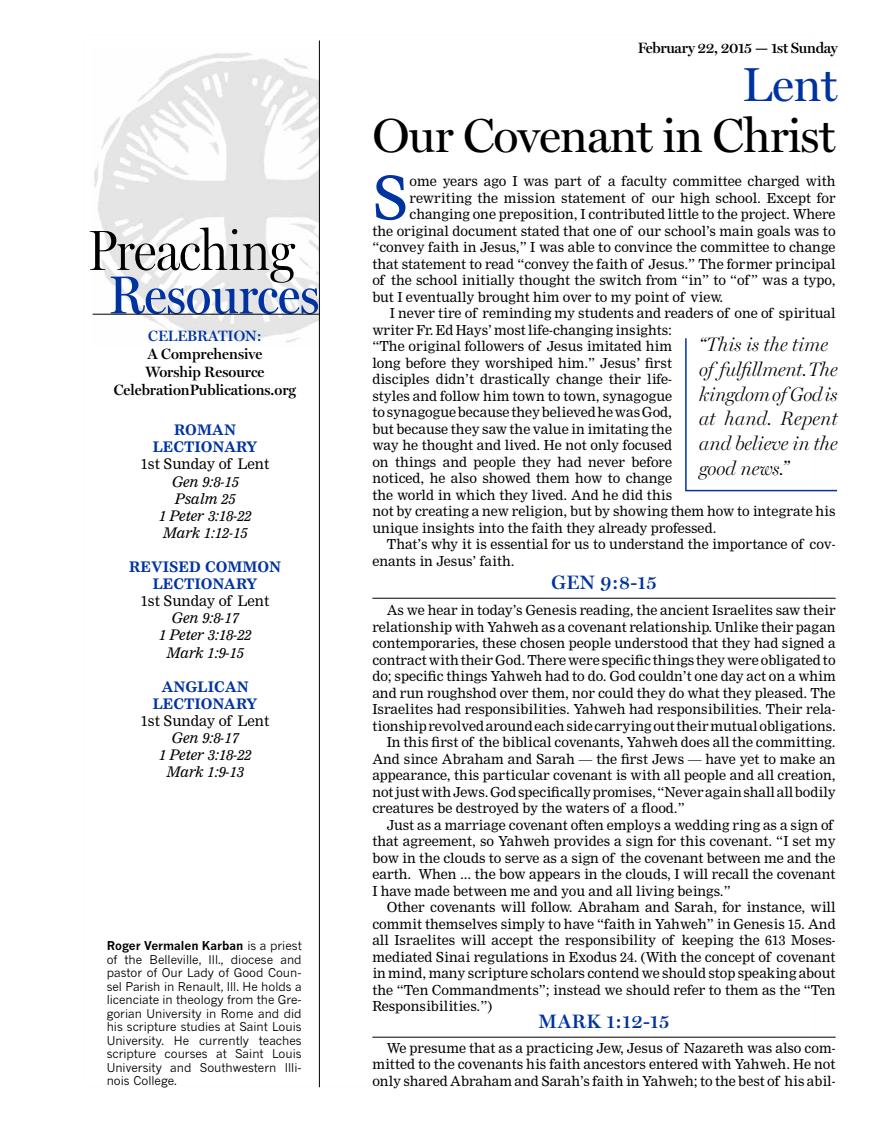
<style>
.page{position:relative;width:891px;height:1121px;background:#fff}
.page>*{position:absolute;margin:0;border:0;box-sizing:border-box;transform-origin:0 0}
.t1{font:58.2px "Nimrod";color:#0033a0}
.t2{font:48px "Miller Display";letter-spacing:-.02em;color:#000}
.t3{font:48px "Miller Display";color:#0033a0}
.t4{font:italic 300 19.5px/24.8px "Miller Display";color:#000}
.t5{font:600 19.5px "Miller Display";letter-spacing:.03em;color:#0033a0}
.t6{font:600 15px/18px "Miller Display";color:#000;text-align:center}
.t7{font:600 15px "Miller Display";letter-spacing:-.02em;color:#000}
.t8{font:600 15px "Miller Display";color:#0033a0}
.t9{font:italic 14.25px/17.1px "Nimrod";color:#000;text-align:center}
.t10{font:700 14.25px/17.1px "Nimrod";color:#0033a0;text-align:center}
.t11{font:14.25px "Nimrod";color:#000}
.t12{font:13.5px/16.5px "Nimrod";color:#000;text-align:justify}
.t13{font:12px/13.5px "News Gothic";color:#000;text-align:justify}
.s1{font-weight:700}
</style>
<div class="page">
<img style="left:92px;top:46px;width:227px;height:301px">
<svg style="left:90px;top:227px;width:228px;height:87px"></svg>
<hr style="left:93px;top:314px;width:226px;height:1px;background:#000">
<hr style="left:319px;top:40px;width:1px;height:1047px;background:#000">
<hr style="left:372px;top:598px;width:464px;height:1px;background:#000">
<hr style="left:372px;top:1036px;width:464px;height:1px;background:#000">
<svg style="left:685px;top:338px;width:152px;height:154px"></svg>
<p class="t8" style="left:148px;top:327px;width:115px">CELEBRATION:</p>
<p class="t6" style="left:114px;top:345px;width:184px">A Comprehensive<br>Worship Resource<br>CelebrationPublications.org</p>
<p class="t10" style="left:153px;top:421px;width:106px">ROMAN<br>LECTIONARY</p>
<p class="t11" style="left:141px;top:455px;width:130px">1st Sunday of Lent</p>
<p class="t9" style="left:159px;top:473px;width:94px">Gen 9:8-15<br>Psalm 25<br>1 Peter 3:18-22<br>Mark 1:12-15</p>
<p class="t10" style="left:129px;top:558px;width:154px">REVISED COMMON<br>LECTIONARY</p>
<p class="t11" style="left:141px;top:592px;width:130px">1st Sunday of Lent</p>
<p class="t9" style="left:159px;top:610px;width:94px">Gen 9:8-17<br>1 Peter 3:18-22<br>Mark 1:9-15</p>
<p class="t10" style="left:153px;top:678px;width:106px">ANGLICAN<br>LECTIONARY</p>
<p class="t11" style="left:141px;top:712px;width:130px">1st Sunday of Lent</p>
<p class="t9" style="left:159px;top:729px;width:94px">Gen 9:8-17<br>1 Peter 3:18-22<br>Mark 1:9-13</p>
<p class="t13" style="left:107px;top:938px;width:197px"><span class="s1">Roger Vermalen Karban</span> is a priest of the Belleville, Ill., diocese and pastor of Our Lady of Good Coun&shy;sel Parish in Renault, Ill. He holds a licenciate in theology from the Gre&shy;gorian University in Rome and did his scripture studies at Saint Louis University. He currently teaches scripture courses at Saint Louis University and Southwestern Illi&shy;nois College.</p>
<p class="t7" style="left:638px;top:39px;width:202px">February 22, 2015 — 1st Sunday</p>
<h2 class="t3" style="left:742px;top:56px;width:97px">Lent</h2>
<h2 class="t2" style="left:372px;top:107px;width:465px">Our Covenant in Christ</h2>
<h1 class="t1" style="left:372px;top:163px;width:37px">S</h1>
<p class="t12" style="left:410px;top:173px;width:428px">ome years ago I was part of a faculty committee charged with</p>
<p class="t12" style="left:410px;top:189px;width:428px">rewriting the mission statement of our high school. Except for</p>
<p class="t12" style="left:410px;top:206px;width:428px">changing one preposition, I contributed little to the project. Where</p>
<p class="t12" style="left:372px;top:222px;width:465px">the original document stated that one of our school’s main goals was to</p>
<p class="t12" style="left:372px;top:239px;width:465px">“convey faith in Jesus,” I was able to convince the committee to change</p>
<p class="t12" style="left:372px;top:255px;width:465px">that statement to read “convey the faith of Jesus.” The former principal</p>
<p class="t12" style="left:372px;top:272px;width:465px">of the school initially thought the switch from “in” to “of ” was a typo,</p>
<p class="t12" style="left:372px;top:288px;width:353px">but I eventually brought him over to my point of view.</p>
<p class="t12" style="left:390px;top:305px;width:447px">I never tire of reminding my students and readers of one of spiritual</p>
<p class="t12" style="left:372px;top:321px;width:301px">writer Fr. Ed Hays’ most life-changing insights:</p>
<p class="t12" style="left:372px;top:338px;width:301px">“The original followers of Jesus imitated him</p>
<p class="t12" style="left:372px;top:354px;width:301px">long before they worshiped him.” Jesus’ first</p>
<p class="t12" style="left:372px;top:371px;width:301px">disciples didn’t drastically change their life-</p>
<p class="t12" style="left:372px;top:387px;width:301px">styles and follow him town to town, synagogue</p>
<p class="t12" style="left:372px;top:404px;width:301px">to synagogue because they believed he was God,</p>
<p class="t12" style="left:372px;top:420px;width:301px">but because they saw the value in imitating the</p>
<p class="t12" style="left:372px;top:437px;width:301px">way he thought and lived. He not only focused</p>
<p class="t12" style="left:372px;top:453px;width:301px">on things and people they had never before</p>
<p class="t12" style="left:372px;top:470px;width:301px">noticed, he also showed them how to change</p>
<p class="t12" style="left:372px;top:486px;width:301px">the world in which they lived. And he did this</p>
<p class="t12" style="left:372px;top:503px;width:465px">not by creating a new religion, but by showing them how to integrate his</p>
<p class="t12" style="left:372px;top:519px;width:346px">unique insights into the faith they already professed.</p>
<p class="t12" style="left:387px;top:536px;width:450px">That’s why it is essential for us to understand the importance of cov-</p>
<p class="t12" style="left:372px;top:552px;width:144px">enants in Jesus’ faith.</p>
<h3 class="t5" style="left:551px;top:570px;width:107px">GEN 9:8-15</h3>
<p class="t12" style="left:387px;top:602px;width:450px">As we hear in today’s Genesis reading, the ancient Israelites saw their</p>
<p class="t12" style="left:372px;top:618px;width:465px">relationship with Yahweh as a covenant relationship. Unlike their pagan</p>
<p class="t12" style="left:372px;top:635px;width:465px">contemporaries, these chosen people understood that they had signed a</p>
<p class="t12" style="left:372px;top:651px;width:465px">contract with their God. There were specific things they were obligated to</p>
<p class="t12" style="left:372px;top:668px;width:465px">do; specific things Yahweh had to do. God couldn’t one day act on a whim</p>
<p class="t12" style="left:372px;top:684px;width:465px">and run roughshod over them, nor could they do what they pleased. The</p>
<p class="t12" style="left:372px;top:701px;width:465px">Israelites had responsibilities. Yahweh had responsibilities. Their rela-</p>
<p class="t12" style="left:372px;top:717px;width:465px">tionship revolved around each side carrying out their mutual obligations.</p>
<p class="t12" style="left:387px;top:734px;width:450px">In this first of the biblical covenants, Yahweh does all the committing.</p>
<p class="t12" style="left:372px;top:750px;width:465px">And since Abraham and Sarah — the first Jews — have yet to make an</p>
<p class="t12" style="left:372px;top:767px;width:465px">appearance, this particular covenant is with all people and all creation,</p>
<p class="t12" style="left:372px;top:783px;width:465px">not just with Jews. God specifically promises, “Never again shall all bodily</p>
<p class="t12" style="left:372px;top:800px;width:314px">creatures be destroyed by the waters of a flood.”</p>
<p class="t12" style="left:387px;top:816px;width:448px">Just as a marriage covenant often employs a wedding ring as a sign of</p>
<p class="t12" style="left:372px;top:833px;width:465px">that agreement, so Yahweh provides a sign for this covenant. “I set my</p>
<p class="t12" style="left:372px;top:849px;width:465px">bow in the clouds to serve as a sign of the covenant between me and the</p>
<p class="t12" style="left:372px;top:866px;width:465px">earth. When ... the bow appears in the clouds, I will recall the covenant</p>
<p class="t12" style="left:372px;top:882px;width:360px">I have made between me and you and all living beings.”</p>
<p class="t12" style="left:387px;top:899px;width:450px">Other covenants will follow. Abraham and Sarah, for instance, will</p>
<p class="t12" style="left:372px;top:915px;width:465px">commit themselves simply to have “faith in Yahweh” in Genesis 15. And</p>
<p class="t12" style="left:372px;top:932px;width:465px">all Israelites will accept the responsibility of keeping the 613 Moses-</p>
<p class="t12" style="left:372px;top:948px;width:465px">mediated Sinai regulations in Exodus 24. (With the concept of covenant</p>
<p class="t12" style="left:372px;top:965px;width:465px">in mind, many scripture scholars contend we should stop speaking about</p>
<p class="t12" style="left:372px;top:981px;width:465px">the “Ten Commandments”; instead we should refer to them as the “Ten</p>
<p class="t12" style="left:372px;top:998px;width:121px">Responsibilities.”)</p>
<h3 class="t5" style="left:539px;top:1009px;width:132px">MARK 1:12-15</h3>
<p class="t12" style="left:372px;top:1039px;width:465px;text-indent:14px">We presume that as a practicing Jew, Jesus of Nazareth was also com&shy;mitted to the covenants his faith ancestors entered with Yahweh. He not only shared Abraham and Sarah’s faith in Yahweh; to the best of his abil-</p>
<h3 class="t4" style="left:699px;top:332px;width:140px">“This is the time of fulfillment. The kingdom of God is at hand. Repent and believe in the good news.”</h3>
</div>
